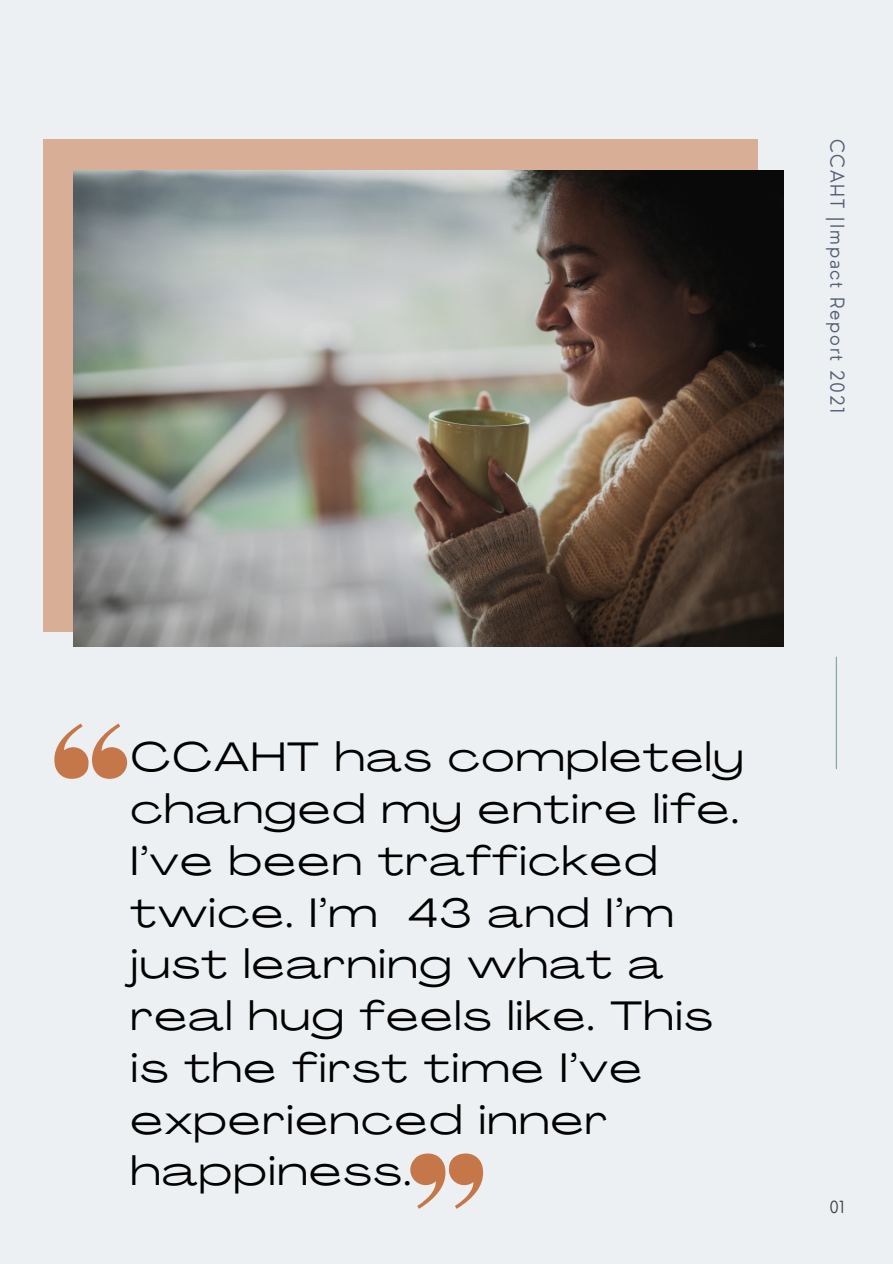
<style>
.page{position:relative;width:893px;height:1264px;background:#fff}
.page>*{position:absolute;margin:0;border:0;box-sizing:border-box;transform-origin:0 0}
.t1{font:40.5px/51.8px "Agrandir Grand";letter-spacing:.045em;color:#000}
.t2{font:300 18.75px "Nourd";letter-spacing:.09em;color:#545e75}
.t3{font:300 16.35px "Nourd";color:#414042}
</style>
<div class="page">
<div style="left:0;top:0;width:892px;height:1263px;background:#edf0f2"></div>
<div style="left:44px;top:139px;width:713px;height:492px;background:#d8ae97"></div>
<img style="left:74px;top:171px;width:709px;height:476px">
<svg style="left:54px;top:723px;width:73px;height:55px"></svg>
<hr style="left:835px;top:656px;width:1px;height:113px;background:#7ea29e">
<svg style="left:410px;top:1153px;width:73px;height:55px"></svg>
<p class="t2" style="left:849px;top:139px;width:275px;rotate:90deg">CCAHT |Impact Report 2021</p>
<p class="t1" style="left:131px;top:735px;width:614px">CCAHT has completely changed my entire life.<br>I’ve been trafficked twice. I’m 43 and I’m just learning what a real hug feels like. This is the first time I’ve experienced inner happiness.</p>
<h1 class="t3" style="left:829px;top:1196px;width:16px">01</h1>
</div>
